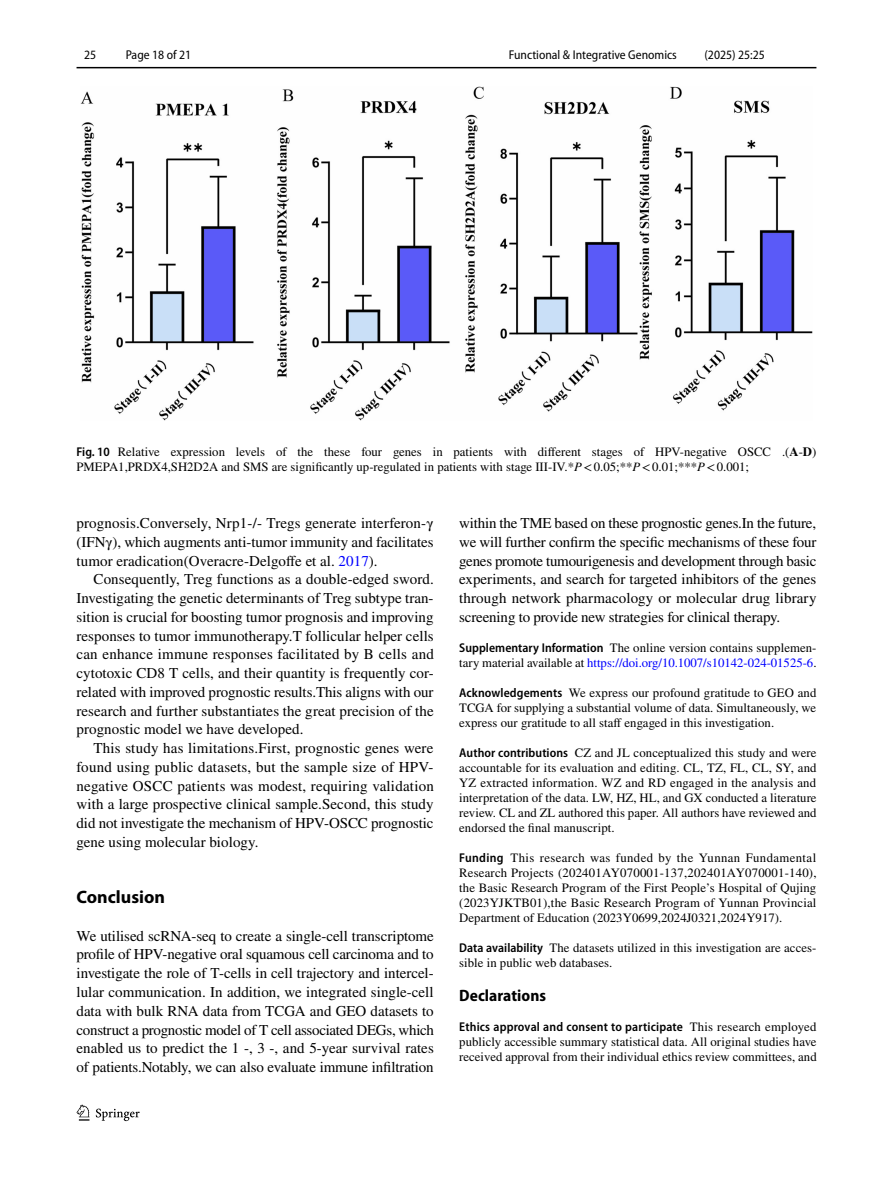
<style>
.page{position:relative;width:893px;height:1187px;background:#fff}
.page>*{position:absolute;margin:0;border:0;box-sizing:border-box;transform-origin:0 0}
.t1{font:700 18px "Myriad Pro";color:#000}
.t2{font:700 semi-condensed 16.5px "Myriad Pro";letter-spacing:.005em;color:#000}
.t3{font:15px/18.8px "STIX";letter-spacing:-.005em;color:#000;text-align:justify}
.t4{font:12.75px/15px "STIX";letter-spacing:.005em;color:#000}
.t5{font:600 semi-condensed 12.75px "Myriad Pro";letter-spacing:.015em;color:#000}
.t6{font:semi-condensed 12.75px "Myriad Pro";color:#000}
.s1{font-family:"Myriad Pro";font-weight:600;font-stretch:semi-condensed}
.s2{font-weight:700}
.s3{font-style:italic}
.s4{color:#00f}
.s5{font-family:"STIX";font-weight:400;font-stretch:normal}
</style>
<div class="page">
<hr style="left:77px;top:67px;width:739px;height:1px;background:#000">
<svg style="left:77px;top:1104px;width:12px;height:16px"></svg>
<svg style="left:96px;top:1108px;width:44px;height:12px"></svg>
<img style="left:80px;top:87px;width:732px;height:333px">
<p class="t6" style="left:84px;top:48px;width:14px">25</p>
<p class="t6" style="left:126px;top:48px;width:67px">Page 18 of 21</p>
<p class="t6" style="left:509px;top:48px;width:170px">Functional &amp; Integrative Genomics</p>
<p class="t6" style="left:704px;top:48px;width:62px">(2025) 25:25</p>
<p class="t4" style="left:77px;top:445px;width:741px"><span class="s1">Fig. 10</span> Relative expression levels of the these four genes in patients with different stages of HPV-negative OSCC .(<span class="s2">A</span>-<span class="s2">D</span>)<br>PMEPA1,PRDX4,SH2D2A and SMS are significantly up-regulated in patients with stage III-IV.*<span class="s3">P</span>&lt;0.05;**<span class="s3">P</span>&lt;0.01;***<span class="s3">P</span>&lt;0.001;</p>
<p class="t3" style="left:77px;top:514px;width:359px">prognosis.Conversely, Nrp1-/- Tregs generate interferon-γ (IFNγ), which augments anti-tumor immunity and facilitates tumor eradication(Overacre-Delgoffe et al. <span class="s4">2017</span>).</p>
<p class="t3" style="left:77px;top:571px;width:359px;text-indent:17px">Consequently, Treg functions as a double-edged sword.<br>Investigating the genetic determinants of Treg subtype tran&shy;sition is crucial for boosting tumor prognosis and improving responses to tumor immunotherapy.T follicular helper cells can enhance immune responses facilitated by B cells and cytotoxic CD8 T cells, and their quantity is frequently cor&shy;related with improved prognostic results.This aligns with our research and further substantiates the great precision of the prognostic model we have developed.</p>
<p class="t3" style="left:77px;top:739px;width:359px;text-indent:17px">This study has limitations.First, prognostic genes were found using public datasets, but the sample size of HPV&shy;negative OSCC patients was modest, requiring validation with a large prospective clinical sample.Second, this study did not investigate the mechanism of HPV-OSCC prognostic gene using molecular biology.</p>
<p class="t1" style="left:77px;top:885px;width:90px">Conclusion</p>
<p class="t3" style="left:77px;top:927px;width:359px">We utilised scRNA-seq to create a single-cell transcriptome profile of HPV-negative oral squamous cell carcinoma and to investigate the role of T-cells in cell trajectory and intercel&shy;lular communication. In addition, we integrated single-cell data with bulk RNA data from TCGA and GEO datasets to construct a prognostic model of T cell associated DEGs, which enabled us to predict the 1 -, 3 -, and 5-year survival rates of patients.Notably, we can also evaluate immune infiltration</p>
<p class="t3" style="left:459px;top:514px;width:359px">within the TME based on these prognostic genes.In the future, we will further confirm the specific mechanisms of these four genes promote tumourigenesis and development through basic experiments, and search for targeted inhibitors of the genes through network pharmacology or molecular drug library screening to provide new strategies for clinical therapy.</p>
<p class="t4" style="left:459px;top:641px;width:359px"><span class="s1">Supplementary Information</span> The online version contains supplemen&shy;tary material available at <span class="s4">https://doi.org/10.1007/s10142-024-01525-6</span>.</p>
<p class="t4" style="left:459px;top:685px;width:359px;text-align:justify"><span class="s1">Acknowledgements</span> We express our profound gratitude to GEO and TCGA for supplying a substantial volume of data. Simultaneously, we express our gratitude to all staff engaged in this investigation.</p>
<p class="t4" style="left:459px;top:745px;width:359px;text-align:justify"><span class="s1">Author contributions</span> CZ and JL conceptualized this study and were accountable for its evaluation and editing. CL, TZ, FL, CL, SY, and YZ extracted information. WZ and RD engaged in the analysis and interpretation of the data. LW, HZ, HL, and GX conducted a literature review. CL and ZL authored this paper. All authors have reviewed and endorsed the final manuscript.</p>
<p class="t4" style="left:459px;top:850px;width:359px;text-align:justify"><span class="s1">Funding</span> This research was funded by the Yunnan Fundamental Research Projects (202401AY070001-137,202401AY070001-140), the Basic Research Program of the First People’s Hospital of Qujing (2023YJKTB01),the Basic Research Program of Yunnan Provincial Department of Education (2023Y0699,2024J0321,2024Y917).</p>
<p class="t4" style="left:459px;top:940px;width:359px"><span class="s1">Data availability</span> The datasets utilized in this investigation are acces&shy;sible in public web databases.</p>
<p class="t2" style="left:459px;top:985px;width:88px">Declarations</p>
<p class="t5" style="left:459px;top:1019px;width:359px">Ethics approval and consent to participate <span class="s5">This research employed</span></p>
<p class="t4" style="left:459px;top:1034px;width:359px">publicly accessible summary statistical data. All original studies have received approval from their individual ethics review committees, and</p>
</div>
